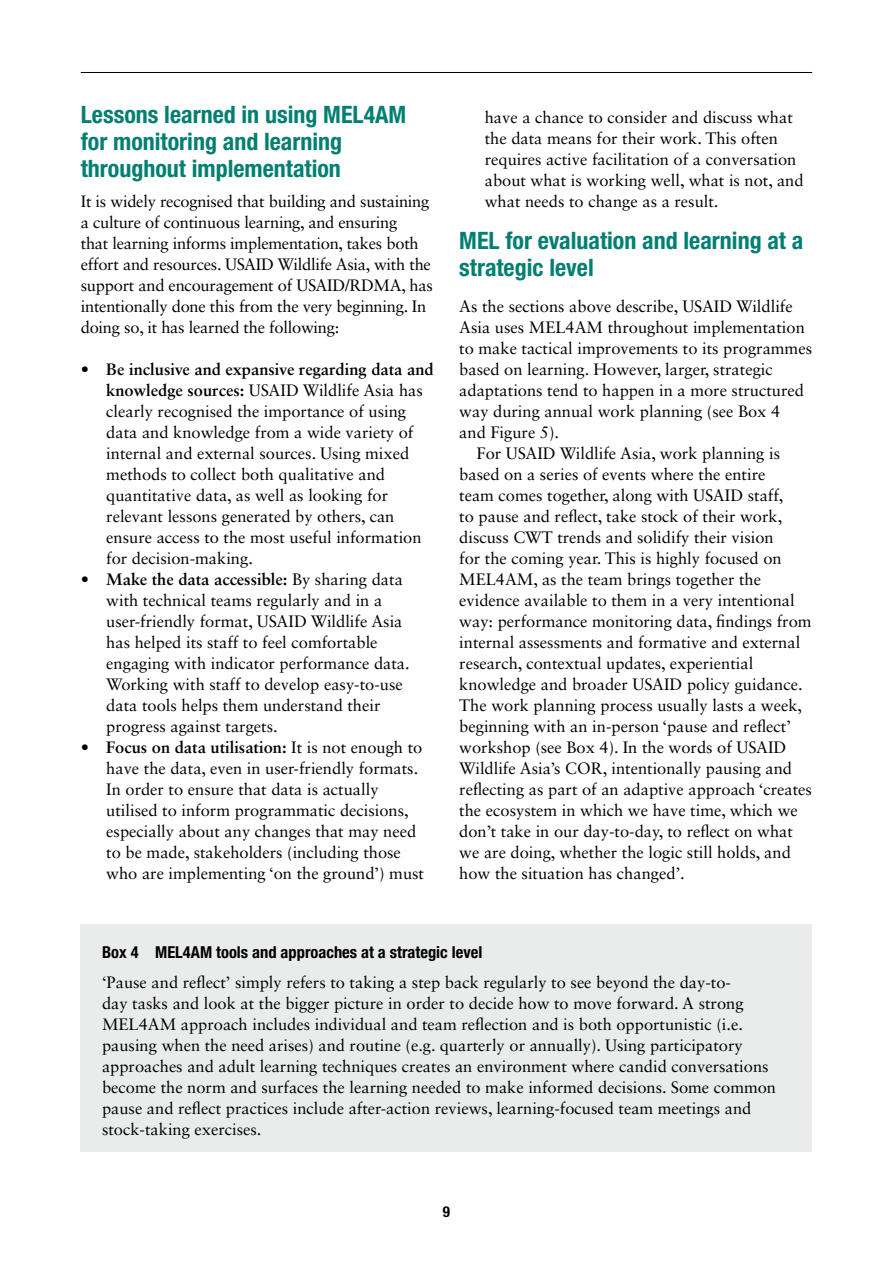
<style>
.page{position:relative;width:893px;height:1263px;background:#fff}
.page>*{position:absolute;margin:0;border:0;box-sizing:border-box;transform-origin:0 0}
.t1{font:700 condensed 24px/27px "Helvetica Neue LT Std";color:#007f71}
.t2{font:16.5px/21px "Sabon LT Std";color:#000}
.t3{font:700 condensed 16.5px "Helvetica Neue LT Std";color:#000}
.t4{font:700 condensed 15px "Helvetica Neue LT Std";color:#000}
.s1{font-weight:700}
</style>
<div class="page">
<hr style="left:81px;top:72px;width:731px;height:1px;background:#000">
<div style="left:81px;top:925px;width:731px;height:227px;background:#eaebeb"></div>
<h1 class="t1" style="left:81px;top:101px;width:327px">Lessons learned in using MEL4AM for monitoring and learning throughout implementation</h1>
<p class="t2" style="left:81px;top:191px;width:354px">It is widely recognised that building and sustaining a culture of continuous learning, and ensuring<br>that learning informs implementation, takes both effort and resources. USAID Wildlife Asia, with the support and encouragement of USAID/RDMA, has intentionally done this from the very beginning. In doing so, it has learned the following:</p>
<p class="t2" style="left:106px;top:359px;width:329px;text-indent:-26px"><span class="s1">• Be inclusive and expansive regarding data and knowledge sources:</span> USAID Wildlife Asia has clearly recognised the importance of using data and knowledge from a wide variety of internal and external sources. Using mixed methods to collect both qualitative and quantitative data, as well as looking for relevant lessons generated by others, can ensure access to the most useful information for decision-making.</p>
<p class="t2" style="left:106px;top:569px;width:305px;text-indent:-26px"><span class="s1">• Make the data accessible:</span> By sharing data with technical teams regularly and in a user-friendly format, USAID Wildlife Asia has helped its staff to feel comfortable engaging with indicator performance data.<br>Working with staff to develop easy-to-use data tools helps them understand their progress against targets.</p>
<p class="t2" style="left:106px;top:737px;width:319px;text-indent:-26px"><span class="s1">• Focus on data utilisation:</span> It is not enough to have the data, even in user-friendly formats.<br>In order to ensure that data is actually utilised to inform programmatic decisions, especially about any changes that may need to be made, stakeholders (including those who are implementing ‘on the ground’) must</p>
<p class="t2" style="left:485px;top:107px;width:320px">have a chance to consider and discuss what the data means for their work. This often requires active facilitation of a conversation about what is working well, what is not, and what needs to change as a result.</p>
<h1 class="t1" style="left:459px;top:227px;width:346px">MEL for evaluation and learning at a strategic level</h1>
<p class="t2" style="left:459px;top:296px;width:335px">As the sections above describe, USAID Wildlife</p>
<p class="t2" style="left:459px;top:317px;width:347px">Asia uses MEL4AM throughout implementation</p>
<p class="t2" style="left:459px;top:338px;width:354px">to make tactical improvements to its programmes</p>
<p class="t2" style="left:459px;top:359px;width:315px">based on learning. However, larger, strategic</p>
<p class="t2" style="left:459px;top:380px;width:346px">adaptations tend to happen in a more structured</p>
<p class="t2" style="left:459px;top:401px;width:322px">way during annual work planning (see Box 4</p>
<p class="t2" style="left:459px;top:422px;width:101px">and Figure 5).</p>
<p class="t2" style="left:476px;top:443px;width:305px">For USAID Wildlife Asia, work planning is</p>
<p class="t2" style="left:459px;top:464px;width:308px">based on a series of events where the entire</p>
<p class="t2" style="left:459px;top:485px;width:326px">team comes together, along with USAID staff,</p>
<p class="t2" style="left:459px;top:506px;width:325px">to pause and reflect, take stock of their work,</p>
<p class="t2" style="left:459px;top:527px;width:316px">discuss CWT trends and solidify their vision</p>
<p class="t2" style="left:459px;top:548px;width:324px">for the coming year. This is highly focused on</p>
<p class="t2" style="left:459px;top:569px;width:303px">MEL4AM, as the team brings together the</p>
<p class="t2" style="left:459px;top:590px;width:337px">evidence available to them in a very intentional</p>
<p class="t2" style="left:459px;top:611px;width:354px">way: performance monitoring data, findings from</p>
<p class="t2" style="left:459px;top:632px;width:343px">internal assessments and formative and external</p>
<p class="t2" style="left:459px;top:653px;width:295px">research, contextual updates, experiential</p>
<p class="t2" style="left:459px;top:674px;width:345px">knowledge and broader USAID policy guidance.</p>
<p class="t2" style="left:459px;top:695px;width:344px">The work planning process usually lasts a week,</p>
<p class="t2" style="left:459px;top:716px;width:333px">beginning with an in-person ‘pause and reflect’</p>
<p class="t2" style="left:459px;top:737px;width:329px">workshop (see Box 4). In the words of USAID</p>
<p class="t2" style="left:459px;top:758px;width:334px">Wildlife Asia’s COR, intentionally pausing and</p>
<p class="t2" style="left:459px;top:779px;width:354px">reflecting as part of an adaptive approach ‘creates</p>
<p class="t2" style="left:459px;top:800px;width:340px">the ecosystem in which we have time, which we</p>
<p class="t2" style="left:459px;top:821px;width:335px">don’t take in our day-to-day, to reflect on what</p>
<p class="t2" style="left:459px;top:842px;width:333px">we are doing, whether the logic still holds, and</p>
<p class="t2" style="left:459px;top:863px;width:227px">how the situation has changed’.</p>
<p class="t3" style="left:102px;top:942px;width:382px">Box 4 MEL4AM tools and approaches at a strategic level</p>
<p class="t2" style="left:102px;top:972px;width:676px">‘Pause and reflect’ simply refers to taking a step back regularly to see beyond the day-to-<br>day tasks and look at the bigger picture in order to decide how to move forward. A strong MEL4AM approach includes individual and team reflection and is both opportunistic (i.e. pausing when the need arises) and routine (e.g. quarterly or annually). Using participatory approaches and adult learning techniques creates an environment where candid conversations become the norm and surfaces the learning needed to make informed decisions. Some common pause and reflect practices include after‑action reviews, learning-focused team meetings and stock-taking exercises.</p>
<p class="t4" style="left:443px;top:1202px;width:9px">9</p>
</div>
